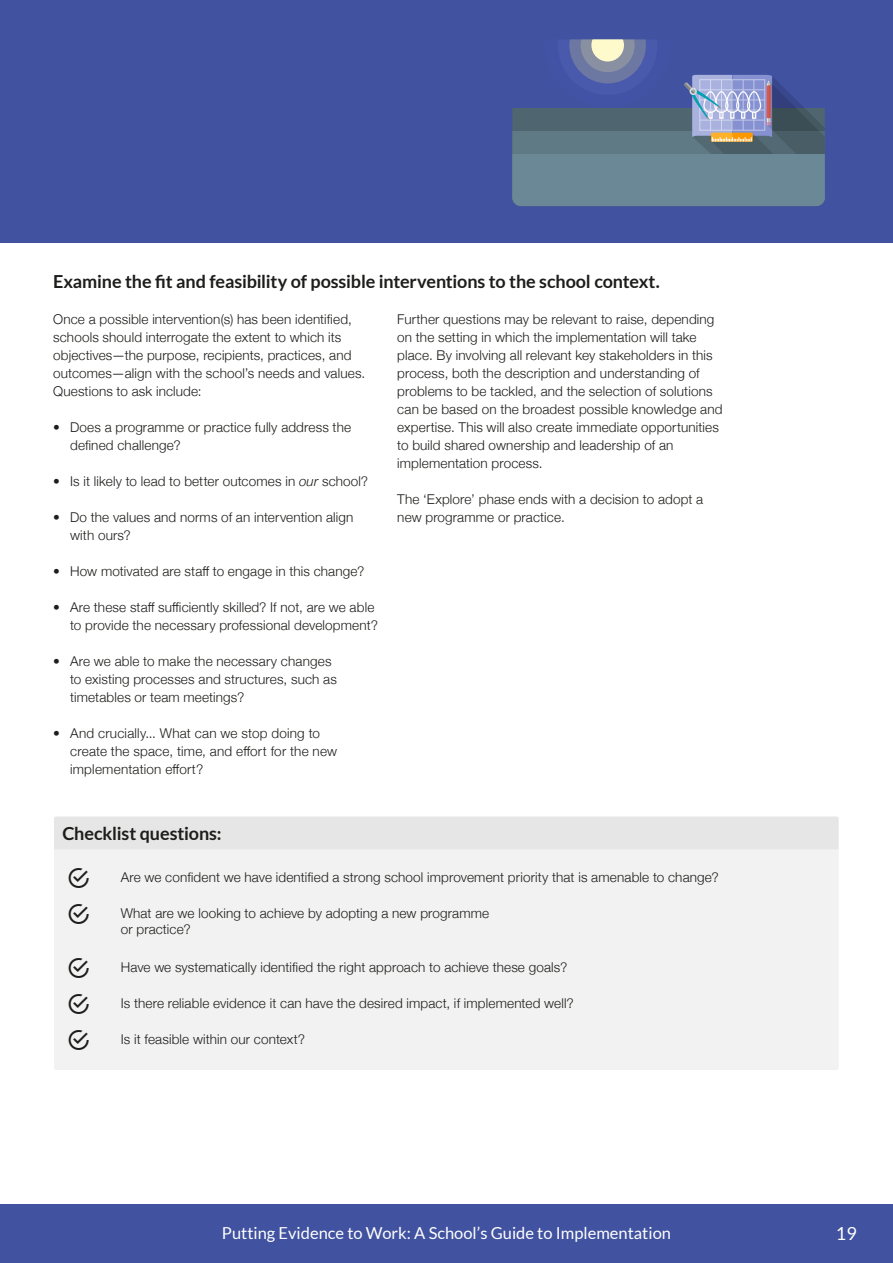
<style>
.page{position:relative;width:893px;height:1263px;background:#fff}
.page>*{position:absolute;margin:0;border:0;box-sizing:border-box;transform-origin:0 0}
.t1{font:700 18px "Lato";letter-spacing:-.01em;color:#1d1d1b}
.t2{font:18px "Lato";color:#fff}
.t3{font:16.5px "Lato";color:#fff}
.t4{font:300 13.5px/18px "Helvetica Neue";letter-spacing:.01em;color:#1d1d1b}
.s1{font-style:italic}
</style>
<div class="page">
<div style="left:0;top:1205px;width:893px;height:58px;background:#4152a0"></div>
<div style="left:0;top:0;width:893px;height:242px;background:#4152a0"></div>
<div style="left:512px;top:109px;width:313px;height:97px;background:#4f656f"></div>
<div style="left:512px;top:131px;width:313px;height:75px;background:#5f7985"></div>
<svg style="left:684px;top:75px;width:141px;height:80px"></svg>
<div style="left:512px;top:155px;width:313px;height:51px;background:#6b8896"></div>
<svg style="left:558px;top:39px;width:99px;height:56px"></svg>
<div style="left:54px;top:849px;width:785px;height:221px;background:#f3f2f2"></div>
<div style="left:54px;top:816px;width:785px;height:33px;background:#e7e6e6"></div>
<svg style="left:69px;top:867px;width:20px;height:20px"></svg>
<svg style="left:69px;top:903px;width:20px;height:20px"></svg>
<svg style="left:69px;top:957px;width:20px;height:20px"></svg>
<svg style="left:69px;top:993px;width:20px;height:20px"></svg>
<svg style="left:69px;top:1029px;width:20px;height:20px"></svg>
<h1 class="t1" style="left:53px;top:271px;width:608px">Examine the fit and feasibility of possible interventions to the school context.</h1>
<p class="t4" style="left:53px;top:309px;width:314px">Once a possible intervention(s) has been identified, schools should interrogate the extent to which its objectives—the purpose, recipients, practices, and outcomes—align with the school’s needs and values.<br>Questions to ask include:</p>
<p class="t4" style="left:70px;top:417px;width:282px;text-indent:-17px">• Does a programme or practice fully address the defined challenge?</p>
<p class="t4" style="left:53px;top:471px;width:317px">• Is it likely to lead to better outcomes in <span class="s1">our</span> school?</p>
<p class="t4" style="left:70px;top:507px;width:285px;text-indent:-17px">• Do the values and norms of an intervention align with ours?</p>
<p class="t4" style="left:53px;top:561px;width:313px">• How motivated are staff to engage in this change?</p>
<p class="t4" style="left:53px;top:597px;width:326px;text-align:right">• Are these staff sufficiently skilled? If not, are we able to provide the necessary professional development?</p>
<p class="t4" style="left:70px;top:651px;width:268px;text-indent:-17px">• Are we able to make the necessary changes to existing processes and structures, such as timetables or team meetings?</p>
<p class="t4" style="left:70px;top:723px;width:269px;text-indent:-17px">• And crucially... What can we stop doing to create the space, time, and effort for the new implementation effort?</p>
<p class="t4" style="left:397px;top:309px;width:327px">Further questions may be relevant to raise, depending on the setting in which the implementation will take place. By involving all relevant key stakeholders in this process, both the description and understanding of problems to be tackled, and the selection of solutions can be based on the broadest possible knowledge and expertise. This will also create immediate opportunities to build shared ownership and leadership of an implementation process.</p>
<p class="t4" style="left:397px;top:489px;width:307px">The ‘Explore’ phase ends with a decision to adopt a new programme or practice.</p>
<h1 class="t1" style="left:63px;top:823px;width:161px">Checklist questions:</h1>
<p class="t4" style="left:121px;top:867px;width:599px">Are we confident we have identified a strong school improvement priority that is amenable to change?</p>
<p class="t4" style="left:121px;top:904px;width:370px;line-height:16.2px">What are we looking to achieve by adopting a new programme or practice?</p>
<p class="t4" style="left:121px;top:957px;width:448px">Have we systematically identified the right approach to achieve these goals?</p>
<p class="t4" style="left:121px;top:993px;width:454px">Is there reliable evidence it can have the desired impact, if implemented well?</p>
<p class="t4" style="left:121px;top:1029px;width:186px">Is it feasible within our context?</p>
<p class="t3" style="left:222px;top:1224px;width:451px">Putting Evidence to Work: A School’s Guide to Implementation</p>
<h1 class="t2" style="left:836px;top:1224px;width:22px">19</h1>
</div>
